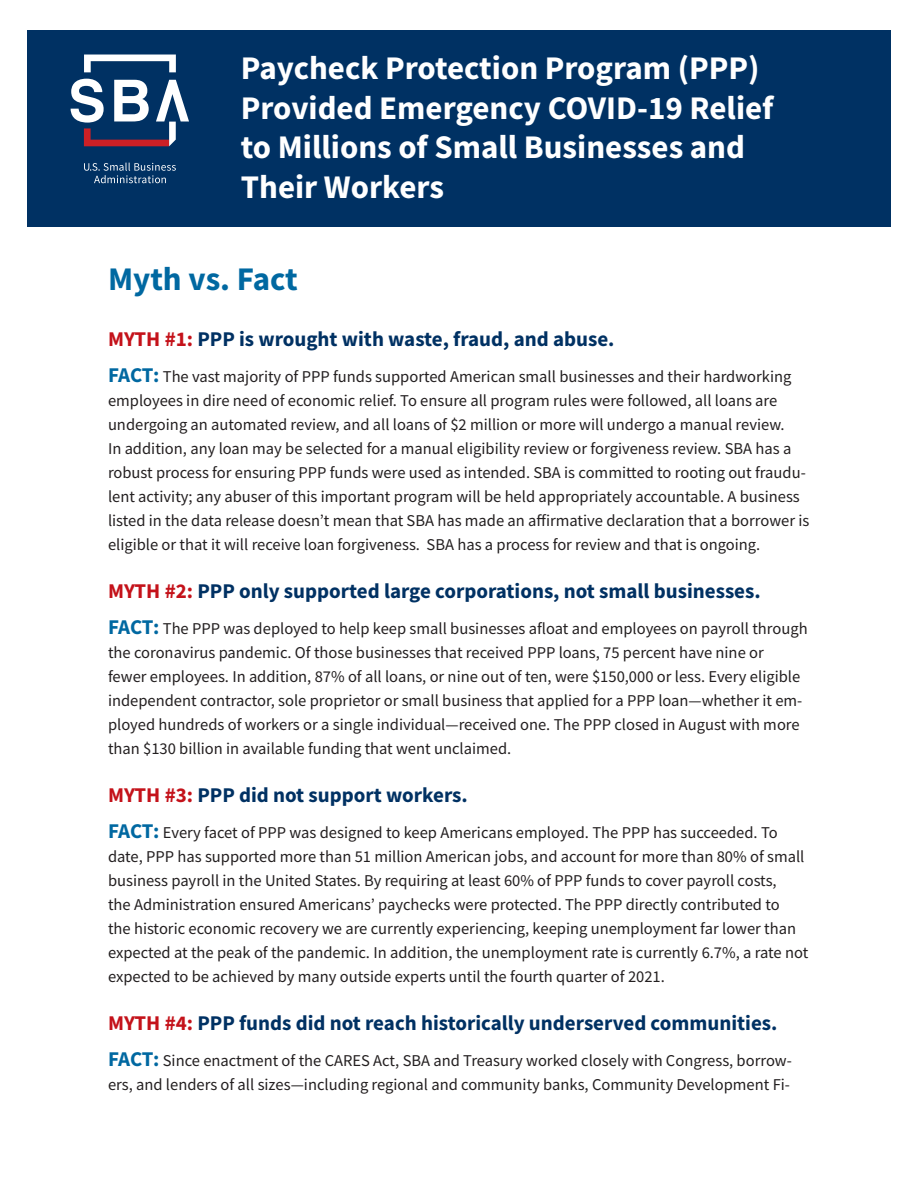
<style>
.page{position:relative;width:918px;height:1188px;background:#fff}
.page>*{position:absolute;margin:0;border:0;box-sizing:border-box;transform-origin:0 0}
.t1{font:700 33px/39.6px "Source Sans Pro";color:#fff}
.t2{font:700 33px "Source Sans Pro";color:#0068a1}
.t3{font:700 21px "Source Sans Pro";color:#003163}
.t4{font:16.5px/24px "Source Sans Pro";color:#231f20}
.s1{color:#c4121a}
.s2{font-weight:700;font-size:21px;color:#0068a1}
</style>
<div class="page">
<div style="left:27px;top:30px;width:864px;height:197px;background:#003163"></div>
<svg style="left:84px;top:55px;width:92px;height:17px"></svg>
<svg style="left:71px;top:79px;width:118px;height:67px"></svg>
<svg style="left:84px;top:163px;width:92px;height:20px"></svg>
<h1 class="t1" style="left:241px;top:48px;width:534px">Paycheck Protection Program (PPP)<br>Provided Emergency COVID-19 Relief to Millions of Small Businesses and<br>Their Workers</h1>
<h1 class="t2" style="left:108px;top:257px;width:191px">Myth vs. Fact</h1>
<p class="t3" style="left:108px;top:325px;width:508px"><span class="s1">MYTH #1:</span> PPP is wrought with waste, fraud, and abuse.</p>
<p class="t4" style="left:108px;top:365px;width:703px"><span class="s2">FACT:</span> The vast majority of PPP funds supported American small businesses and their hardworking employees in dire need of economic relief. To ensure all program rules were followed, all loans are undergoing an automated review, and all loans of $2 million or more will undergo a manual review.<br>In addition, any loan may be selected for a manual eligibility review or forgiveness review. SBA has a robust process for ensuring PPP funds were used as intended. SBA is committed to rooting out fraudu&shy;lent activity; any abuser of this important program will be held appropriately accountable. A business listed in the data release doesn’t mean that SBA has made an affirmative declaration that a borrower is eligible or that it will receive loan forgiveness. SBA has a process for review and that is ongoing.</p>
<p class="t3" style="left:108px;top:577px;width:654px"><span class="s1">MYTH #2:</span> PPP only supported large corporations, not small businesses.</p>
<p class="t4" style="left:108px;top:617px;width:701px"><span class="s2">FACT:</span> The PPP was deployed to help keep small businesses afloat and employees on payroll through the coronavirus pandemic. Of those businesses that received PPP loans, 75 percent have nine or<br>fewer employees. In addition, 87% of all loans, or nine out of ten, were $150,000 or less. Every eligible independent contractor, sole proprietor or small business that applied for a PPP loan—whether it em&shy;ployed hundreds of workers or a single individual—received one. The PPP closed in August with more than $130 billion in available funding that went unclaimed.</p>
<p class="t3" style="left:108px;top:781px;width:361px"><span class="s1">MYTH #3:</span> PPP did not support workers.</p>
<p class="t4" style="left:108px;top:821px;width:702px"><span class="s2">FACT:</span> Every facet of PPP was designed to keep Americans employed. The PPP has succeeded. To date, PPP has supported more than 51 million American jobs, and account for more than 80% of small business payroll in the United States. By requiring at least 60% of PPP funds to cover payroll costs,<br>the Administration ensured Americans’ paychecks were protected. The PPP directly contributed to<br>the historic economic recovery we are currently experiencing, keeping unemployment far lower than expected at the peak of the pandemic. In addition, the unemployment rate is currently 6.7%, a rate not expected to be achieved by many outside experts until the fourth quarter of 2021.</p>
<p class="t3" style="left:108px;top:1009px;width:671px"><span class="s1">MYTH #4:</span> PPP funds did not reach historically underserved communities.</p>
<p class="t4" style="left:108px;top:1049px;width:685px"><span class="s2">FACT:</span> Since enactment of the CARES Act, SBA and Treasury worked closely with Congress, borrow&shy;ers, and lenders of all sizes—including regional and community banks, Community Development Fi-</p>
</div>
